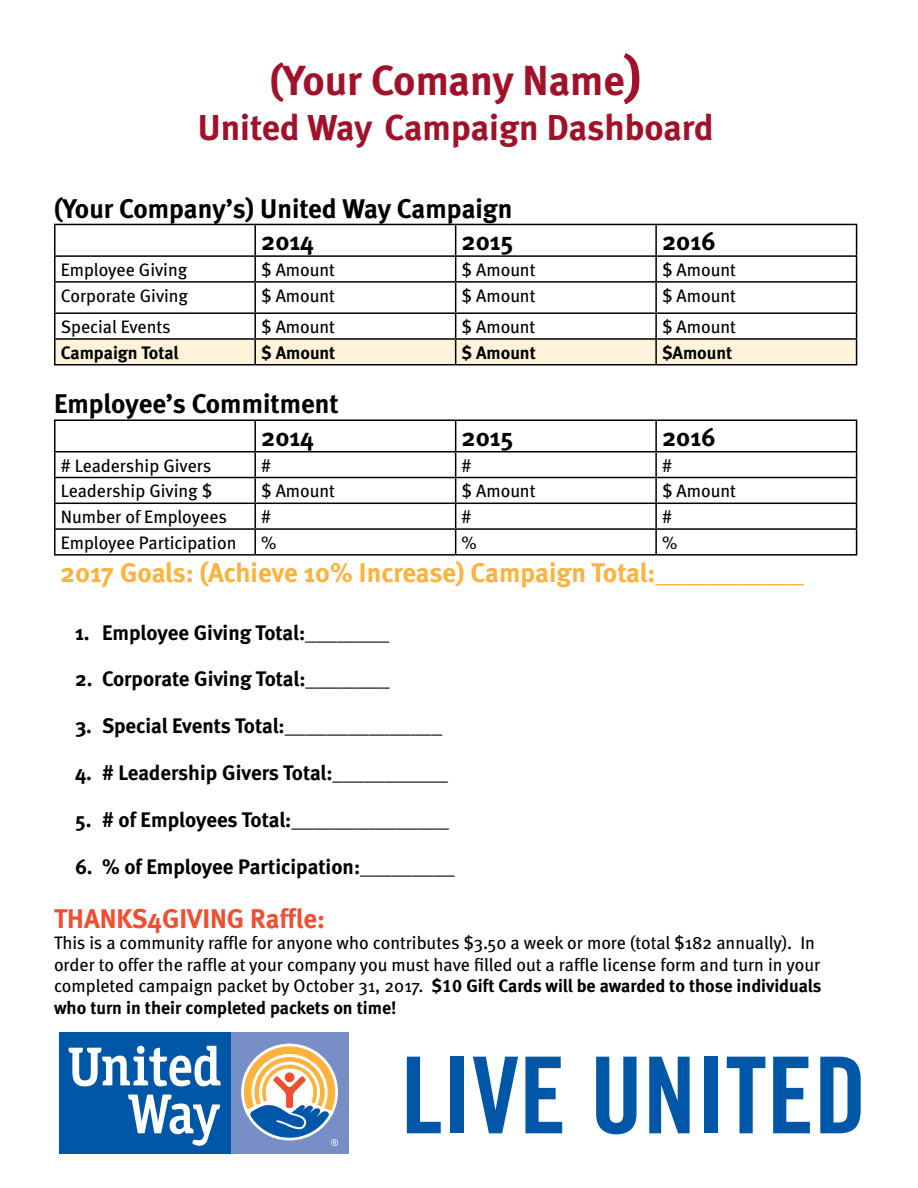
<style>
.page{position:relative;width:918px;height:1188px;background:#fff}
.page>*{position:absolute;margin:0;border:0;box-sizing:border-box;transform-origin:0 0}
.t1{font:700 42px "Meta";color:#a2112a}
.t2{font:700 36px "Meta";color:#a2112a}
.t3{font:700 27px "Meta";letter-spacing:-.005em;color:#fcb23d}
.t4{font:700 27px "Meta";color:#000}
.t5{font:700 27px "Meta";color:#f04e31}
.t6{font:700 25.5px "Meta";color:#000}
.t7{font:700 21px "Meta";color:#000}
.t8{font:18px/21.6px "Meta";color:#000}
.t9{font:18px/21.6px "Meta Bold LF";color:#000}
.t10{font:700 18px "Meta";color:#000}
.s1{font-size:54px}
.s2{font-family:"Meta"}
</style>
<div class="page">
<div style="left:231px;top:1032px;width:117px;height:122px;background:#788ec7"></div>
<div style="left:60px;top:1032px;width:171px;height:122px;background:#0056a7"></div>
<svg style="left:128px;top:1095px;width:92px;height:51px"></svg>
<svg style="left:69px;top:1046px;width:152px;height:40px"></svg>
<svg style="left:244px;top:1046px;width:94px;height:100px"></svg>
<svg style="left:407px;top:1057px;width:34px;height:76px"></svg>
<div style="left:451px;top:1057px;width:13px;height:76px;background:#0056a7"></div>
<svg style="left:473px;top:1057px;width:45px;height:76px"></svg>
<svg style="left:525px;top:1057px;width:37px;height:76px"></svg>
<svg style="left:596px;top:1057px;width:41px;height:77px"></svg>
<svg style="left:649px;top:1057px;width:41px;height:76px"></svg>
<div style="left:704px;top:1057px;width:13px;height:76px;background:#0056a7"></div>
<svg style="left:727px;top:1057px;width:38px;height:76px"></svg>
<svg style="left:773px;top:1057px;width:37px;height:76px"></svg>
<svg style="left:820px;top:1057px;width:41px;height:76px"></svg>
<hr style="left:54px;top:224px;width:201px;height:1px;background:#000">
<hr style="left:54px;top:225px;width:2px;height:30px;background:#000">
<hr style="left:255px;top:224px;width:201px;height:1px;background:#000">
<hr style="left:254px;top:225px;width:2px;height:30px;background:#000">
<hr style="left:456px;top:224px;width:200px;height:1px;background:#000">
<hr style="left:455px;top:225px;width:1px;height:30px;background:#000">
<hr style="left:656px;top:224px;width:201px;height:1px;background:#000">
<hr style="left:655px;top:225px;width:2px;height:30px;background:#000">
<hr style="left:856px;top:225px;width:1px;height:30px;background:#000">
<hr style="left:54px;top:255px;width:201px;height:2px;background:#000">
<hr style="left:54px;top:257px;width:2px;height:24px;background:#000">
<hr style="left:255px;top:255px;width:201px;height:2px;background:#000">
<hr style="left:456px;top:255px;width:200px;height:2px;background:#000">
<hr style="left:656px;top:255px;width:201px;height:2px;background:#000">
<hr style="left:54px;top:281px;width:201px;height:2px;background:#000">
<hr style="left:54px;top:283px;width:2px;height:29px;background:#000">
<hr style="left:54px;top:312px;width:201px;height:2px;background:#000">
<hr style="left:54px;top:314px;width:2px;height:24px;background:#000">
<hr style="left:54px;top:338px;width:201px;height:2px;background:#000">
<hr style="left:54px;top:340px;width:2px;height:24px;background:#000">
<svg style="left:55px;top:257px;width:802px;height:107px"></svg>
<hr style="left:54px;top:364px;width:201px;height:1px;background:#000">
<hr style="left:255px;top:364px;width:201px;height:1px;background:#000">
<hr style="left:456px;top:364px;width:200px;height:1px;background:#000">
<hr style="left:656px;top:364px;width:201px;height:1px;background:#000">
<hr style="left:54px;top:419px;width:201px;height:2px;background:#000">
<hr style="left:54px;top:421px;width:2px;height:30px;background:#000">
<hr style="left:255px;top:419px;width:201px;height:2px;background:#000">
<hr style="left:254px;top:421px;width:2px;height:30px;background:#000">
<hr style="left:456px;top:419px;width:200px;height:2px;background:#000">
<hr style="left:455px;top:421px;width:1px;height:30px;background:#000">
<hr style="left:656px;top:419px;width:201px;height:2px;background:#000">
<hr style="left:655px;top:421px;width:2px;height:30px;background:#000">
<hr style="left:856px;top:421px;width:1px;height:30px;background:#000">
<hr style="left:54px;top:451px;width:201px;height:1px;background:#000">
<hr style="left:54px;top:452px;width:2px;height:25px;background:#000">
<hr style="left:255px;top:451px;width:201px;height:1px;background:#000">
<hr style="left:254px;top:452px;width:2px;height:25px;background:#000">
<hr style="left:456px;top:451px;width:200px;height:1px;background:#000">
<hr style="left:656px;top:451px;width:201px;height:1px;background:#000">
<hr style="left:655px;top:452px;width:2px;height:25px;background:#000">
<hr style="left:54px;top:477px;width:201px;height:1px;background:#000">
<hr style="left:54px;top:478px;width:2px;height:25px;background:#000">
<hr style="left:255px;top:477px;width:201px;height:1px;background:#000">
<hr style="left:254px;top:478px;width:2px;height:25px;background:#000">
<hr style="left:456px;top:477px;width:200px;height:1px;background:#000">
<hr style="left:656px;top:477px;width:201px;height:1px;background:#000">
<hr style="left:655px;top:478px;width:2px;height:25px;background:#000">
<hr style="left:54px;top:503px;width:201px;height:1px;background:#000">
<hr style="left:54px;top:504px;width:2px;height:24px;background:#000">
<hr style="left:255px;top:503px;width:201px;height:1px;background:#000">
<hr style="left:254px;top:504px;width:2px;height:24px;background:#000">
<hr style="left:456px;top:503px;width:200px;height:1px;background:#000">
<hr style="left:656px;top:503px;width:201px;height:1px;background:#000">
<hr style="left:655px;top:504px;width:2px;height:24px;background:#000">
<hr style="left:54px;top:528px;width:201px;height:2px;background:#000">
<hr style="left:54px;top:530px;width:2px;height:24px;background:#000">
<hr style="left:255px;top:528px;width:201px;height:2px;background:#000">
<hr style="left:254px;top:530px;width:2px;height:24px;background:#000">
<hr style="left:456px;top:528px;width:200px;height:2px;background:#000">
<svg style="left:455px;top:452px;width:1px;height:102px"></svg>
<hr style="left:656px;top:528px;width:201px;height:2px;background:#000">
<hr style="left:655px;top:530px;width:2px;height:24px;background:#000">
<svg style="left:856px;top:452px;width:1px;height:102px"></svg>
<hr style="left:54px;top:554px;width:201px;height:2px;background:#000">
<hr style="left:255px;top:554px;width:201px;height:2px;background:#000">
<hr style="left:456px;top:554px;width:200px;height:2px;background:#000">
<hr style="left:656px;top:554px;width:201px;height:2px;background:#000">
<h1 class="t1" style="left:270px;top:56px;width:373px">(Your Comany Name<span class="s1">)</span></h1>
<h2 class="t2" style="left:198px;top:107px;width:517px">United Way Campaign Dashboard</h2>
<h3 class="t4" style="left:54px;top:193px;width:460px">(Your Company’s) United Way Campaign</h3>
<h3 class="t6" style="left:261px;top:226px;width:54px">2014</h3>
<h3 class="t6" style="left:462px;top:226px;width:53px">2015</h3>
<h3 class="t6" style="left:662px;top:226px;width:55px">2016</h3>
<p class="t8" style="left:61px;top:259px;width:128px">Employee Giving</p>
<p class="t8" style="left:261px;top:259px;width:75px">$ Amount</p>
<p class="t8" style="left:462px;top:259px;width:75px">$ Amount</p>
<p class="t8" style="left:662px;top:259px;width:75px">$ Amount</p>
<p class="t8" style="left:61px;top:285px;width:129px">Corporate Giving</p>
<p class="t8" style="left:261px;top:285px;width:75px">$ Amount</p>
<p class="t8" style="left:462px;top:285px;width:75px">$ Amount</p>
<p class="t8" style="left:662px;top:285px;width:75px">$ Amount</p>
<p class="t8" style="left:61px;top:316px;width:112px">Special Events</p>
<p class="t8" style="left:261px;top:316px;width:75px">$ Amount</p>
<p class="t8" style="left:462px;top:316px;width:75px">$ Amount</p>
<p class="t8" style="left:662px;top:316px;width:75px">$ Amount</p>
<p class="t10" style="left:61px;top:342px;width:119px">Campaign Total</p>
<p class="t10" style="left:261px;top:342px;width:76px">$ Amount</p>
<p class="t10" style="left:462px;top:342px;width:76px">$ Amount</p>
<p class="t10" style="left:662px;top:342px;width:72px">$Amount</p>
<h3 class="t4" style="left:54px;top:388px;width:286px">Employee’s Commitment</h3>
<h3 class="t6" style="left:261px;top:422px;width:54px">2014</h3>
<h3 class="t6" style="left:462px;top:422px;width:53px">2015</h3>
<h3 class="t6" style="left:662px;top:422px;width:55px">2016</h3>
<p class="t8" style="left:61px;top:454px;width:152px"># Leadership Givers</p>
<p class="t8" style="left:261px;top:454px;width:11px">#</p>
<p class="t8" style="left:462px;top:454px;width:11px">#</p>
<p class="t8" style="left:662px;top:454px;width:11px">#</p>
<p class="t8" style="left:61px;top:480px;width:153px">Leadership Giving $</p>
<p class="t8" style="left:261px;top:480px;width:75px">$ Amount</p>
<p class="t8" style="left:462px;top:480px;width:75px">$ Amount</p>
<p class="t8" style="left:662px;top:480px;width:75px">$ Amount</p>
<p class="t8" style="left:61px;top:506px;width:168px">Number of Employees</p>
<p class="t8" style="left:261px;top:506px;width:11px">#</p>
<p class="t8" style="left:462px;top:506px;width:11px">#</p>
<p class="t8" style="left:662px;top:506px;width:11px">#</p>
<p class="t8" style="left:61px;top:532px;width:177px">Employee Participation</p>
<p class="t8" style="left:261px;top:532px;width:17px">%</p>
<p class="t8" style="left:462px;top:532px;width:17px">%</p>
<p class="t8" style="left:662px;top:532px;width:17px">%</p>
<h3 class="t3" style="left:60px;top:557px;width:745px">2017 Goals: (Achieve 10% Increase) Campaign Total:___________</h3>
<p class="t7" style="left:75px;top:620px;width:316px">1. Employee Giving Total:________</p>
<p class="t7" style="left:75px;top:667px;width:316px">2. Corporate Giving Total:________</p>
<p class="t7" style="left:75px;top:714px;width:369px">3. Special Events Total:_______________</p>
<p class="t7" style="left:75px;top:760px;width:375px">4. # Leadership Givers Total:___________</p>
<p class="t7" style="left:75px;top:807px;width:375px">5. # of Employees Total:_______________</p>
<p class="t7" style="left:75px;top:854px;width:381px">6. % of Employee Participation:_________</p>
<h3 class="t5" style="left:54px;top:902px;width:273px">THANKS4GIVING Raffle:</h3>
<p class="t8" style="left:54px;top:932px;width:768px">This is a community raffle for anyone who contributes $3.50 a week or more (total $182 annually). In order to offer the raffle at your company you must have filled out a raffle license form and turn in your</p>
<p class="t9" style="left:54px;top:975px;width:769px"><span class="s2">completed campaign packet by October 31, 2017.</span> $10 Gift Cards will be awarded to those individuals who turn in their completed packets on time!</p>
</div>
